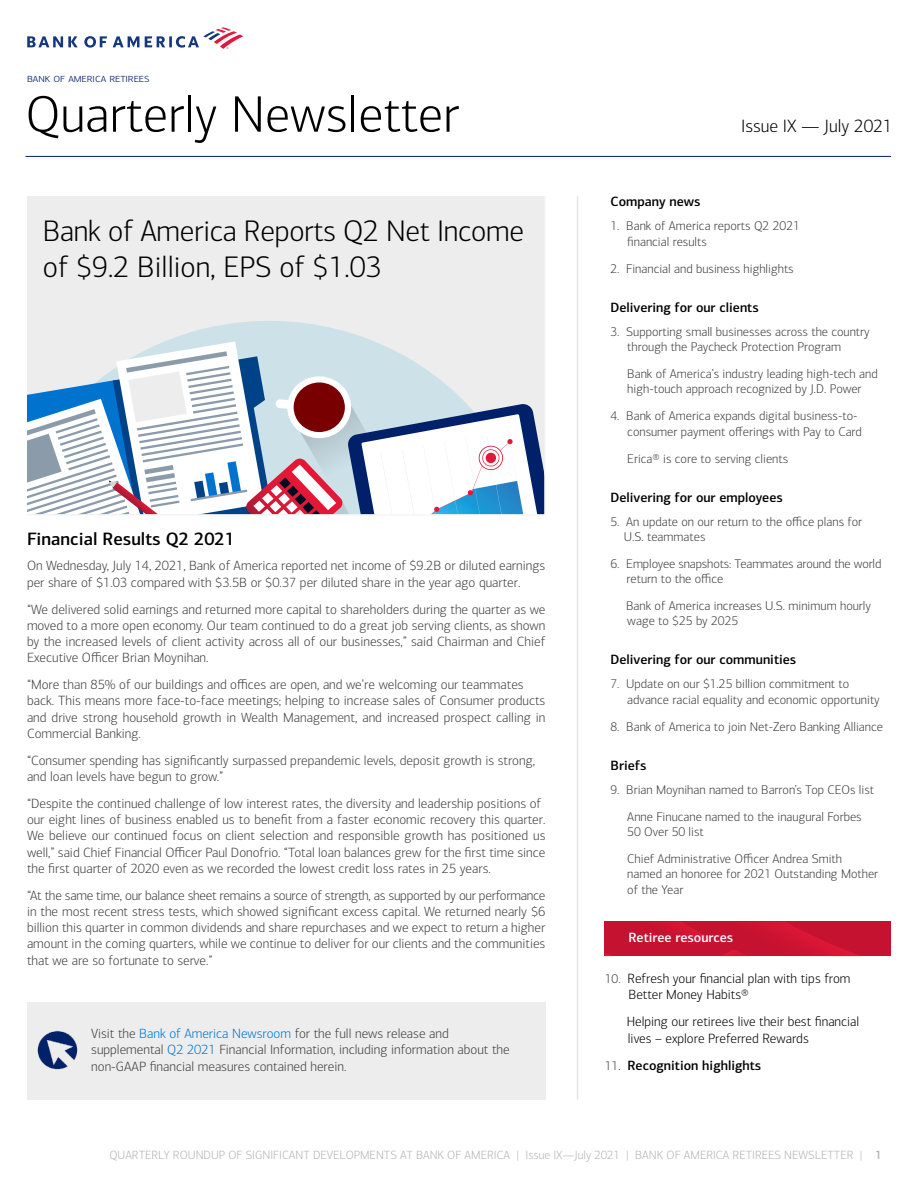
<style>
.page{position:relative;width:918px;height:1188px;background:#fff}
.page>*{position:absolute;margin:0;border:0;box-sizing:border-box;transform-origin:0 0}
.t1{font:300 51.75px "Connections";color:#000}
.t2{font:300 30px/36px "Connections";letter-spacing:-.01em;color:#000}
.t3{font:500 18px "Connections";color:#000}
.t4{font:300 18px "Connections";color:#000}
.t5{font:300 13.5px/16.2px "Connections";color:#404042}
.t6{font:300 13.5px/16.2px "Connections";color:#000}
.t7{font:500 13.5px "Connections";color:#000}
.t8{font:500 13.5px "Connections";color:#fff}
.t9{font:300 12.75px/15.3px "Connections";color:#404042}
.t10{font:300 12px "Connections";color:#b3b3b3}
.t11{font:300 12px "Connections";color:#012169}
.s1{color:#0073cf}
.s2{font-size:12.75px;color:#404042}
.s3{font-weight:300;font-size:12.75px;color:#404042}
.s4{font-weight:500}
</style>
<div class="page">
<svg style="left:27px;top:27px;width:216px;height:22px"></svg>
<svg style="left:27px;top:196px;width:518px;height:319px"></svg>
<div style="left:27px;top:1002px;width:518px;height:97px;background:#ededed"></div>
<img style="left:37px;top:1030px;width:41px;height:40px">
<div style="left:605px;top:922px;width:22px;height:34px;background:#c41230"></div>
<svg style="left:605px;top:953px;width:8px;height:3px"></svg>
<div style="left:627px;top:922px;width:248px;height:34px;background:#c41230"></div>
<svg style="left:662px;top:922px;width:198px;height:34px"></svg>
<div style="left:875px;top:922px;width:16px;height:34px;background:#c41230"></div>
<hr style="left:26px;top:156px;width:865px;height:1px;background:#00226a">
<hr style="left:577px;top:196px;width:1px;height:904px;background:#e6e6e6">
<p class="t11" style="left:27px;top:71px;width:124px">bank of america retirees</p>
<h1 class="t1" style="left:26px;top:85px;width:435px">Quarterly Newsletter</h1>
<h2 class="t2" style="left:43px;top:213px;width:483px">Bank of America Reports Q2 Net Income of $9.2 Billion, EPS of $1.03</h2>
<h3 class="t3" style="left:27px;top:528px;width:210px">Financial Results Q2 2021</h3>
<p class="t5" style="left:27px;top:558px;width:520px">On Wednesday, July 14, 2021, Bank of America reported net income of $9.2B or diluted earnings per share of $1.03 compared with $3.5B or $0.37 per diluted share in the year ago quarter.</p>
<p class="t5" style="left:27px;top:601px;width:520px;text-align:justify">“We delivered solid earnings and returned more capital to shareholders during the quarter as we moved to a more open economy. Our team continued to do a great job serving clients, as shown by the increased levels of client activity across all of our businesses,” said Chairman and Chief Executive Officer Brian Moynihan.</p>
<p class="t5" style="left:27px;top:677px;width:520px">“More than 85% of our buildings and offices are open, and we’re welcoming our teammates back. This means more face-to-face meetings; helping to increase sales of Consumer products and drive strong household growth in Wealth Management, and increased prospect calling in Commercial Banking.</p>
<p class="t5" style="left:27px;top:752px;width:510px">“Consumer spending has significantly surpassed prepandemic levels, deposit growth is strong, and loan levels have begun to grow.”</p>
<p class="t5" style="left:27px;top:795px;width:520px">“Despite the continued challenge of low interest rates, the diversity and leadership positions of our eight lines of business enabled us to benefit from a faster economic recovery this quarter.<br>We believe our continued focus on client selection and responsible growth has positioned us well,” said Chief Financial Officer Paul Donofrio. “Total loan balances grew for the first time since the first quarter of 2020 even as we recorded the lowest credit loss rates in 25 years.</p>
<p class="t5" style="left:27px;top:887px;width:520px;text-align:justify">“At the same time, our balance sheet remains a source of strength, as supported by our performance in the most recent stress tests, which showed significant excess capital. We returned nearly $6 billion this quarter in common dividends and share repurchases and we expect to return a higher amount in the coming quarters, while we continue to deliver for our clients and the communities that we are so fortunate to serve.”</p>
<p class="t5" style="left:91px;top:1025px;width:420px">Visit the <span class="s1">Bank of America Newsroom</span> for the full news release and supplemental <span class="s1">Q2 2021</span> Financial Information, including information about the non-GAAP financial measures contained herein.</p>
<h3 class="t4" style="left:741px;top:115px;width:153px">Issue IX — July 2021</h3>
<p class="t7" style="left:611px;top:194px;width:92px">Company news</p>
<p class="t9" style="left:627px;top:219px;width:174px;text-indent:-17px">1. Bank of America reports Q2 2021 financial results</p>
<p class="t9" style="left:610px;top:261px;width:185px">2. Financial and business highlights</p>
<p class="t7" style="left:610px;top:299px;width:150px">Delivering for our clients</p>
<p class="t9" style="left:627px;top:324px;width:244px;text-indent:-17px">3. Supporting small businesses across the country through the Paycheck Protection Program</p>
<p class="t9" style="left:627px;top:366px;width:252px">Bank of America’s industry leading high-tech and high-touch approach recognized by J.D. Power</p>
<p class="t9" style="left:627px;top:408px;width:236px;text-indent:-17px">4. Bank of America expands digital business-to&shy;consumer payment offerings with Pay to Card</p>
<p class="t9" style="left:627px;top:451px;width:162px">Erica® is core to serving clients</p>
<p class="t7" style="left:610px;top:489px;width:174px">Delivering for our employees</p>
<p class="t9" style="left:624px;top:514px;width:240px;text-indent:-13px">5. An update on our return to the office plans for<br>U.S. teammates</p>
<p class="t9" style="left:627px;top:556px;width:256px;text-indent:-16px">6. Employee snapshots: Teammates around the world return to the office</p>
<p class="t9" style="left:626px;top:598px;width:246px">Bank of America increases U.S. minimum hourly wage to $25 by 2025</p>
<p class="t7" style="left:610px;top:652px;width:187px">Delivering for our communities</p>
<p class="t9" style="left:627px;top:677px;width:254px;text-indent:-17px">7. Update on our $1.25 billion commitment to advance racial equality and economic opportunity</p>
<p class="t9" style="left:610px;top:719px;width:274px">8. Bank of America to join Net-Zero Banking Alliance</p>
<p class="t7" style="left:610px;top:757px;width:37px">Briefs</p>
<p class="t9" style="left:610px;top:776px;width:265px;line-height:27px;text-align:center">9. Brian Moynihan named to Barron’s Top CEOs list<br>Anne Finucane named to the inaugural Forbes</p>
<p class="t9" style="left:627px;top:818px;width:216px;line-height:27px">50 Over 50 list<br>Chief Administrative Officer Andrea Smith</p>
<p class="t9" style="left:627px;top:867px;width:252px">named an honoree for 2021 Outstanding Mother of the Year</p>
<p class="t8" style="left:628px;top:929px;width:106px">Retiree resources</p>
<p class="t6" style="left:628px;top:971px;width:224px;text-indent:-24px"><span class="s2">10.</span> Refresh your financial plan with tips from<br>Better Money Habits®</p>
<p class="t6" style="left:627px;top:1014px;width:234px">Helping our retirees live their best financial lives – explore Preferred Rewards</p>
<p class="t7" style="left:605px;top:1057px;width:158px"><span class="s3">11.</span> Recognition highlights</p>
<p class="t10" style="left:109px;top:1148px;width:774px">QUARTERLY ROUNDUP OF SIGNIFICANT DEVELOPMENTS AT BANK OF AMERICA | Issue IX—July 2021 | BANK OF AMERICA RETIREES NEWSLETTER | <span class="s4">1</span></p>
</div>
